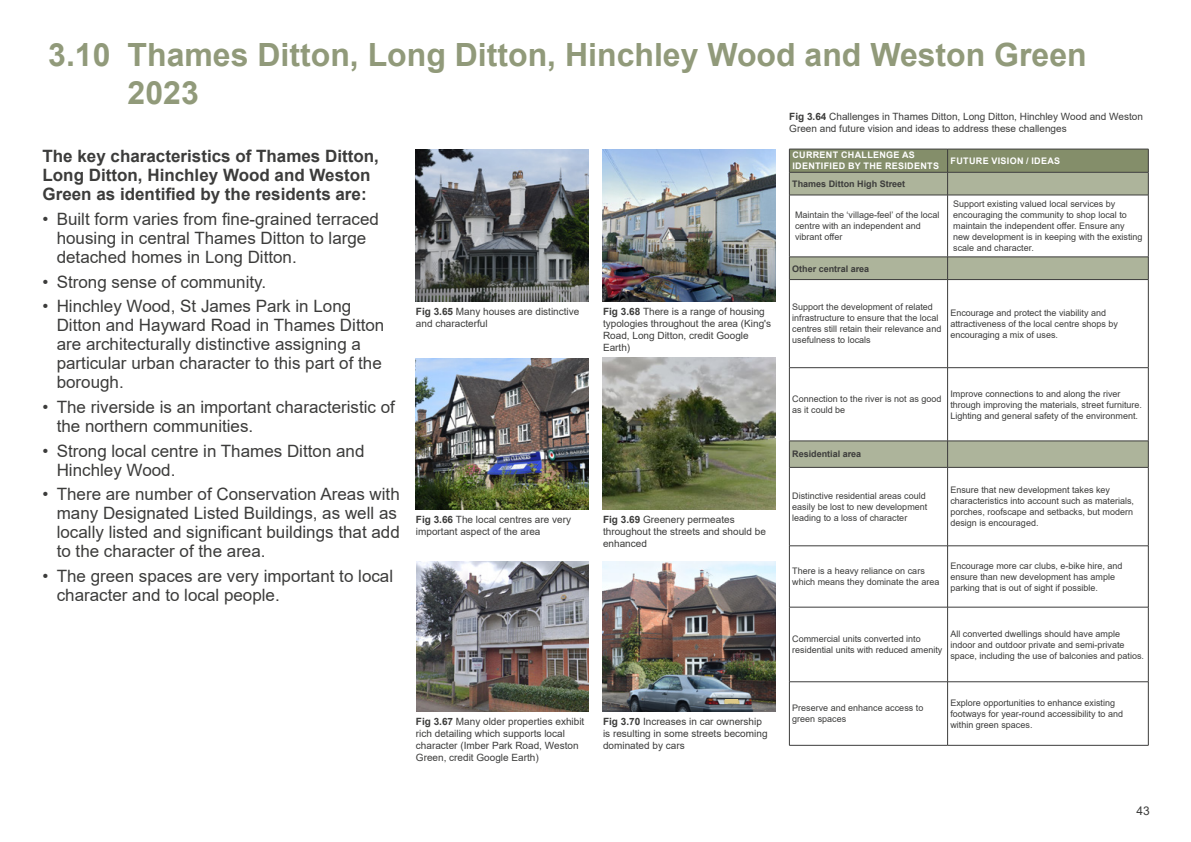
<style>
.page{position:relative;width:1191px;height:842px;background:#fff}
.page>*{position:absolute;margin:0;border:0;box-sizing:border-box;transform-origin:0 0}
.t1{font:700 32px/38.4px "Arial";color:#919a7a}
.t2{font:17px/19px "Arial";color:#3c3c3b}
.BODY_TEXT_BOLD{font:700 17px/19px "Arial";color:#3c3c3b}
.t3{font:12px "Arial";color:#3c3c3b}
.t4{font:10px/12px "Arial";color:#3c3c3b}
.E3_-_Table_text__reg{font:9px/11px "Arial";color:#3c3c3b}
.E1_-_Table_header{font:700 9px/11px "Arial";letter-spacing:.035em;color:#fff}
.E2_-_Table_subheader{font:700 9px "Arial";color:#3c3c3b}
.s1{font-weight:700}
</style>
<div class="page">
<img style="left:416px;top:150px;width:172px;height:152px">
<img style="left:602px;top:150px;width:173px;height:152px">
<img style="left:416px;top:358px;width:172px;height:151px">
<img style="left:602px;top:358px;width:173px;height:151px">
<img style="left:416px;top:561px;width:172px;height:150px">
<img style="left:602px;top:561px;width:173px;height:151px">
<svg style="left:790px;top:196px;width:358px;height:271px"></svg>
<hr style="left:789px;top:195px;width:1px;height:62px;background:#3c3c3b">
<hr style="left:947px;top:195px;width:1px;height:62px;background:#3c3c3b">
<hr style="left:1148px;top:195px;width:1px;height:62px;background:#3c3c3b">
<hr style="left:789px;top:280px;width:1px;height:88px;background:#3c3c3b">
<hr style="left:947px;top:280px;width:1px;height:88px;background:#3c3c3b">
<hr style="left:1148px;top:280px;width:1px;height:88px;background:#3c3c3b">
<hr style="left:789px;top:367px;width:158px;height:1px;background:#3c3c3b">
<hr style="left:789px;top:368px;width:1px;height:73px;background:#3c3c3b">
<hr style="left:947px;top:367px;width:201px;height:1px;background:#3c3c3b">
<hr style="left:947px;top:368px;width:1px;height:73px;background:#3c3c3b">
<hr style="left:1148px;top:368px;width:1px;height:73px;background:#3c3c3b">
<hr style="left:789px;top:467px;width:1px;height:79px;background:#3c3c3b">
<hr style="left:947px;top:467px;width:1px;height:79px;background:#3c3c3b">
<hr style="left:1148px;top:467px;width:1px;height:79px;background:#3c3c3b">
<hr style="left:789px;top:546px;width:158px;height:1px;background:#3c3c3b">
<hr style="left:789px;top:546px;width:1px;height:61px;background:#3c3c3b">
<hr style="left:947px;top:546px;width:201px;height:1px;background:#3c3c3b">
<hr style="left:947px;top:546px;width:1px;height:61px;background:#3c3c3b">
<hr style="left:1148px;top:546px;width:1px;height:61px;background:#3c3c3b">
<hr style="left:789px;top:607px;width:158px;height:1px;background:#3c3c3b">
<hr style="left:789px;top:607px;width:1px;height:75px;background:#3c3c3b">
<hr style="left:947px;top:607px;width:201px;height:1px;background:#3c3c3b">
<hr style="left:947px;top:607px;width:1px;height:75px;background:#3c3c3b">
<hr style="left:1148px;top:607px;width:1px;height:75px;background:#3c3c3b">
<hr style="left:789px;top:682px;width:158px;height:1px;background:#3c3c3b">
<hr style="left:789px;top:682px;width:1px;height:63px;background:#3c3c3b">
<hr style="left:947px;top:682px;width:201px;height:1px;background:#3c3c3b">
<hr style="left:947px;top:682px;width:1px;height:63px;background:#3c3c3b">
<hr style="left:1148px;top:682px;width:1px;height:63px;background:#3c3c3b">
<hr style="left:789px;top:745px;width:158px;height:1px;background:#3c3c3b">
<hr style="left:947px;top:745px;width:201px;height:1px;background:#3c3c3b">
<svg style="left:789px;top:149px;width:360px;height:46px;background:#939b7e"></svg>
<hr style="left:789px;top:195px;width:158px;height:1px;background:#3c3c3b">
<hr style="left:947px;top:195px;width:201px;height:1px;background:#3c3c3b">
<hr style="left:789px;top:257px;width:158px;height:1px;background:#3c3c3b">
<svg style="left:789px;top:257px;width:1px;height:22px"></svg>
<hr style="left:947px;top:257px;width:201px;height:1px;background:#3c3c3b">
<hr style="left:789px;top:279px;width:158px;height:1px;background:#3c3c3b">
<hr style="left:947px;top:279px;width:201px;height:1px;background:#3c3c3b">
<hr style="left:789px;top:441px;width:158px;height:1px;background:#3c3c3b">
<svg style="left:789px;top:441px;width:1px;height:26px"></svg>
<hr style="left:947px;top:441px;width:201px;height:1px;background:#3c3c3b">
<hr style="left:789px;top:467px;width:158px;height:1px;background:#3c3c3b">
<hr style="left:947px;top:467px;width:201px;height:1px;background:#3c3c3b">
<svg style="left:947px;top:258px;width:1px;height:21px"></svg>
<svg style="left:1148px;top:257px;width:1px;height:22px"></svg>
<svg style="left:947px;top:442px;width:1px;height:25px"></svg>
<svg style="left:1148px;top:441px;width:1px;height:26px"></svg>
<hr style="left:725px;top:699px;width:13px;height:4px;background:#dec988">
<p class="t1" style="left:128px;top:36px;width:960px;text-indent:-79px">3.10 Thames Ditton, Long Ditton, Hinchley Wood and Weston Green<br>2023</p>
<p class="BODY_TEXT_BOLD" style="left:43px;top:147px;width:338px">The key characteristics of Thames Ditton,<br>Long Ditton, Hinchley Wood and Weston<br>Green as identified by the residents are:</p>
<p class="t2" style="left:57px;top:209px;width:324px;text-indent:-14px">• Built form varies from fine-grained terraced housing in central Thames Ditton to large detached homes in Long Ditton.</p>
<p class="t2" style="left:43px;top:272px;width:225px">• Strong sense of community.</p>
<p class="t2" style="left:57px;top:297px;width:329px;text-indent:-14px">• Hinchley Wood, St James Park in Long Ditton and Hayward Road in Thames Ditton are architecturally distinctive assigning a particular urban character to this part of the borough.</p>
<p class="t2" style="left:57px;top:397px;width:340px;text-indent:-14px">• The riverside is an important characteristic of the northern communities.</p>
<p class="t2" style="left:57px;top:441px;width:309px;text-indent:-14px">• Strong local centre in Thames Ditton and<br>Hinchley Wood.</p>
<p class="t2" style="left:57px;top:485px;width:344px;text-indent:-14px">• There are number of Conservation Areas with many Designated Listed Buildings, as well as locally listed and significant buildings that add to the character of the area.</p>
<p class="t2" style="left:57px;top:566px;width:338px;text-indent:-14px">• The green spaces are very important to local character and to local people.</p>
<p class="t4" style="left:416px;top:305px;width:165px"><span class="s1">Fig 3.65</span> Many houses are distinctive and characterful</p>
<p class="t4" style="left:603px;top:305px;width:170px"><span class="s1">Fig 3.68</span> There is a range of housing typologies throughout the area (King's<br>Road, Long Ditton, credit Google<br>Earth)</p>
<p class="t4" style="left:416px;top:513px;width:157px"><span class="s1">Fig 3.66</span> The local centres are very important aspect of the area</p>
<p class="t4" style="left:603px;top:513px;width:164px"><span class="s1">Fig 3.69</span> Greenery permeates throughout the streets and should be enhanced</p>
<p class="t4" style="left:416px;top:715px;width:170px"><span class="s1">Fig 3.67</span> Many older properties exhibit rich detailing which supports local character (Imber Park Road, Weston Green, credit Google Earth)</p>
<p class="t4" style="left:603px;top:715px;width:166px"><span class="s1">Fig 3.70</span> Increases in car ownership is resulting in some streets becoming dominated by cars</p>
<p class="t4" style="left:789px;top:110px;width:355px"><span class="s1">Fig 3.64</span> Challenges in Thames Ditton, Long Ditton, Hinchley Wood and Weston<br>Green and future vision and ideas to address these challenges</p>
<p class="E1_-_Table_header" style="left:792px;top:150px;width:148px">CURRENT CHALLENGE AS<br>IDENTIFIED BY THE RESIDENTS</p>
<p class="E1_-_Table_header" style="left:950px;top:155px;width:111px">FUTURE VISION / IDEAS</p>
<p class="E2_-_Table_subheader" style="left:792px;top:177px;width:115px">Thames Ditton High Street</p>
<p class="E3_-_Table_text__reg" style="left:795px;top:209px;width:146px">Maintain the ‘village-feel’ of the local centre with an independent and vibrant offer</p>
<p class="E3_-_Table_text__reg" style="left:953px;top:198px;width:191px">Support existing valued local services by encouraging the community to shop local to maintain the independent offer. Ensure any new development is in keeping with the existing scale and character.</p>
<p class="E2_-_Table_subheader" style="left:792px;top:262px;width:79px">Other central area</p>
<p class="E3_-_Table_text__reg" style="left:792px;top:302px;width:151px">Support the development of related infrastructure to ensure that the local centres still retain their relevance and usefulness to locals</p>
<p class="E3_-_Table_text__reg" style="left:950px;top:307px;width:169px">Encourage and protect the viability and attractiveness of the local centre shops by encouraging a mix of uses.</p>
<p class="E3_-_Table_text__reg" style="left:792px;top:393px;width:151px">Connection to the river is not as good as it could be</p>
<p class="E3_-_Table_text__reg" style="left:950px;top:388px;width:193px">Improve connections to and along the river through improving the materials, street furniture.<br>Lighting and general safety of the environment.</p>
<p class="E2_-_Table_subheader" style="left:792px;top:448px;width:71px">Residential area</p>
<p class="E3_-_Table_text__reg" style="left:792px;top:490px;width:137px">Distinctive residential areas could easily be lost to new development leading to a loss of character</p>
<p class="E3_-_Table_text__reg" style="left:950px;top:485px;width:185px">Ensure that new development takes key characteristics into account such as materials, porches, roofscape and setbacks, but modern design is encouraged.</p>
<p class="E3_-_Table_text__reg" style="left:792px;top:565px;width:149px">There is a heavy reliance on cars which means they dominate the area</p>
<p class="E3_-_Table_text__reg" style="left:950px;top:560px;width:174px">Encourage more car clubs, e-bike hire, and ensure than new development has ample parking that is out of sight if possible.</p>
<p class="E3_-_Table_text__reg" style="left:792px;top:633px;width:152px">Commercial units converted into residential units with reduced amenity</p>
<p class="E3_-_Table_text__reg" style="left:950px;top:628px;width:195px">All converted dwellings should have ample indoor and outdoor private and semi-private space, including the use of balconies and patios.</p>
<p class="E3_-_Table_text__reg" style="left:792px;top:703px;width:133px">Preserve and enhance access to green spaces</p>
<p class="E3_-_Table_text__reg" style="left:950px;top:697px;width:174px">Explore opportunities to enhance existing footways for year-round accessibility to and within green spaces.</p>
<h3 class="t3" style="left:1136px;top:803px;width:15px">43</h3>
</div>
